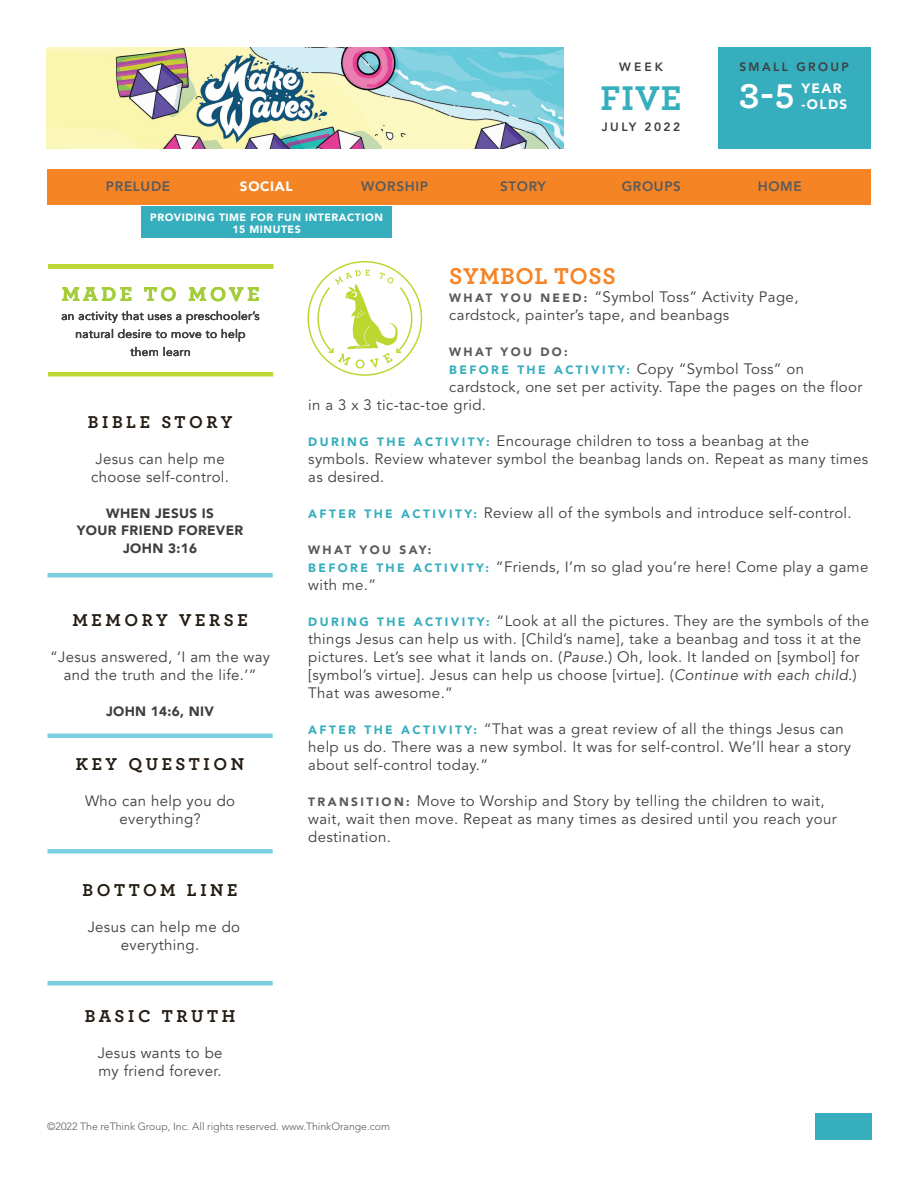
<style>
.page{position:relative;width:918px;height:1188px;background:#fff}
.page>*{position:absolute;margin:0;border:0;box-sizing:border-box;transform-origin:0 0}
.t1{font:700 36px "Archer Pro";color:#36aebd}
.t2{font:700 36px "Archer Pro";color:#fff}
.t3{font:700 24px "Archer Pro";letter-spacing:.025em;color:#f58425}
.t4{font:700 21px "Archer Pro";letter-spacing:.165em;color:#a3cd39}
.t5{font:700 18px "Archer Pro";letter-spacing:.2em;color:#251d13}
.t6{font:15px/18px "Avenir LT Std";letter-spacing:.025em;color:#3e3e3f}
.t7{font:15px/18px "Avenir";letter-spacing:.025em;color:#3e3e3f;text-align:center}
.t8{font:900 13.5px/18px "Avenir";letter-spacing:.025em;color:#3e3e3f;text-align:center}
.t9{font:800 13.5px "Avenir LT Std";letter-spacing:.05em;color:#585a5c}
.t10{font:900 13.5px/16.2px "Avenir LT Std";letter-spacing:.1em;color:#fff}
.t11{font:12px/18px "Avenir LT Std";letter-spacing:.025em;color:#3e3e3f;text-align:center}
.t12{font:900 12px/18px "Avenir LT Std";letter-spacing:.2em;color:#36aebd}
.t13{font:800 12px "Avenir LT Std";letter-spacing:.2em;color:#3e3e3f}
.t14{font:900 12px "Avenir LT Std";letter-spacing:.2em;color:#585a5c}
.t15{font:300 10.5px "Avenir LT Std";color:#585a5c}
.t16{font:900 10.5px/12px "Avenir LT Std";letter-spacing:.05em;color:#fff;text-align:center}
.s1{font-weight:900;font-size:12px;color:#585a5c}
.s2{color:#585a5c}
.s3{font-weight:400;font-size:15px;color:#3e3e3f}
.s4{font-weight:900;font-size:12px;color:#36aebd}
.s5{font-style:italic}
</style>
<div class="page">
<img style="left:46px;top:47px;width:518px;height:102px">
<div style="left:717px;top:47px;width:154px;height:102px;background:#36aebd"></div>
<div style="left:48px;top:573px;width:225px;height:5px;background:#7bd0e0"></div>
<hr style="left:48px;top:734px;width:225px;height:4px;background:#7bd0e0">
<div style="left:48px;top:849px;width:225px;height:5px;background:#7bd0e0"></div>
<div style="left:48px;top:981px;width:225px;height:5px;background:#7bd0e0"></div>
<div style="left:141px;top:206px;width:251px;height:32px;background:#36aebd"></div>
<div style="left:47px;top:170px;width:824px;height:36px;background:#f58425"></div>
<div style="left:815px;top:1113px;width:57px;height:27px;background:#36aebd"></div>
<svg style="left:308px;top:261px;width:114px;height:115px"></svg>
<hr style="left:48px;top:372px;width:225px;height:4px;background:#bed633">
<hr style="left:48px;top:264px;width:225px;height:4px;background:#bed633">
<p class="t13" style="left:619px;top:59px;width:45px">WEEK</p>
<h1 class="t1" style="left:601px;top:69px;width:82px">FIVE</h1>
<p class="t13" style="left:602px;top:120px;width:80px">JULY 2022</p>
<p class="t13" style="left:739px;top:59px;width:111px">SMALL GROUP</p>
<h1 class="t2" style="left:739px;top:68px;width:57px">3-5</h1>
<p class="t10" style="left:802px;top:80px;width:47px">YEAR -OLDS</p>
<p class="t9" style="left:106px;top:178px;width:66px">PRELUDE</p>
<p class="t10" style="left:240px;top:178px;width:54px">SOCIAL</p>
<p class="t9" style="left:361px;top:178px;width:68px">WORSHIP</p>
<p class="t9" style="left:500px;top:178px;width:47px">STORY</p>
<p class="t9" style="left:622px;top:178px;width:61px">GROUPS</p>
<p class="t9" style="left:758px;top:178px;width:46px">HOME</p>
<p class="t16" style="left:150px;top:211px;width:234px">PROVIDING TIME FOR FUN INTERACTION<br>15 MINUTES</p>
<h3 class="t4" style="left:62px;top:278px;width:199px">MADE TO MOVE</h3>
<p class="t11" style="left:61px;top:307px;width:200px">an activity that uses a preschooler’s natural desire to move to help them learn</p>
<p class="t5" style="left:88px;top:407px;width:146px">BIBLE STORY</p>
<p class="t7" style="left:91px;top:450px;width:139px;text-align:left">Jesus can help me choose self-control.</p>
<p class="t8" style="left:77px;top:503px;width:168px">WHEN JESUS IS<br>YOUR FRIEND FOREVER<br>JOHN 3:16</p>
<p class="t5" style="left:72px;top:605px;width:177px">MEMORY VERSE</p>
<p class="t7" style="left:50px;top:648px;width:222px">“Jesus answered, ‘I am the way and the truth and the life.’”</p>
<p class="t8" style="left:106px;top:701px;width:110px">JOHN 14:6, NIV</p>
<p class="t5" style="left:76px;top:749px;width:170px">KEY QUESTION</p>
<p class="t7" style="left:85px;top:792px;width:152px">Who can help you do everything?</p>
<p class="t5" style="left:83px;top:875px;width:156px">BOTTOM LINE</p>
<p class="t7" style="left:88px;top:918px;width:154px">Jesus can help me do everything.</p>
<p class="t5" style="left:85px;top:1001px;width:152px">BASIC TRUTH</p>
<p class="t7" style="left:98px;top:1044px;width:126px;text-align:left">Jesus wants to be my friend forever.</p>
<h2 class="t3" style="left:449px;top:257px;width:168px">SYMBOL TOSS</h2>
<p class="t6" style="left:449px;top:288px;width:351px"><span class="s1">W H AT Y O U N E E D :</span> “Symbol Toss” Activity Page, cardstock, painter’s tape, and beanbags</p>
<p class="t12" style="left:449px;top:342px;width:356px"><span class="s2">WHAT YOU DO:<br></span>BEFORE THE ACTIVITY: <span class="s3">Copy “Symbol Toss” on</span></p>
<p class="t6" style="left:308px;top:378px;width:556px;text-indent:141px">cardstock, one set per activity. Tape the pages on the floor in a 3 x 3 tic-tac-toe grid.</p>
<p class="t6" style="left:308px;top:432px;width:561px"><span class="s4">D U R I N G T H E A C T I V I T Y:</span> Encourage children to toss a beanbag at the symbols. Review whatever symbol the beanbag lands on. Repeat as many times as desired.</p>
<p class="t6" style="left:308px;top:504px;width:545px"><span class="s4">A F T E R T H E A C T I V I T Y:</span> Review all of the symbols and introduce self-control.</p>
<p class="t14" style="left:308px;top:542px;width:125px">WHAT YOU SAY:</p>
<p class="t6" style="left:308px;top:558px;width:562px"><span class="s4">B E F O R E T H E A C T I V I T Y:</span> “Friends, I’m so glad you’re here! Come play a game with me.”</p>
<p class="t6" style="left:308px;top:612px;width:562px"><span class="s4">D U R I N G T H E A C T I V I T Y:</span> “Look at all the pictures. They are the symbols of the things Jesus can help us with. [Child’s name], take a beanbag and toss it at the pictures. Let’s see what it lands on. (<span class="s5">Pause.</span>) Oh, look. It landed on [symbol] for [symbol’s virtue]. Jesus can help us choose [virtue]. (<span class="s5">Continue with each child.</span>)<br>That was awesome.”</p>
<p class="t6" style="left:308px;top:720px;width:544px"><span class="s4">A F T E R T H E A C T I V I T Y:</span> “That was a great review of all the things Jesus can help us do. There was a new symbol. It was for self-control. We’ll hear a story about self-control today.”</p>
<p class="t6" style="left:308px;top:792px;width:530px"><span class="s1">T R A N S I T I O N :</span> Move to Worship and Story by telling the children to wait, wait, wait then move. Repeat as many times as desired until you reach your destination.</p>
<p class="t15" style="left:47px;top:1120px;width:344px">©2022 The reThink Group, Inc. All rights reserved. www.ThinkOrange.com</p>
</div>
